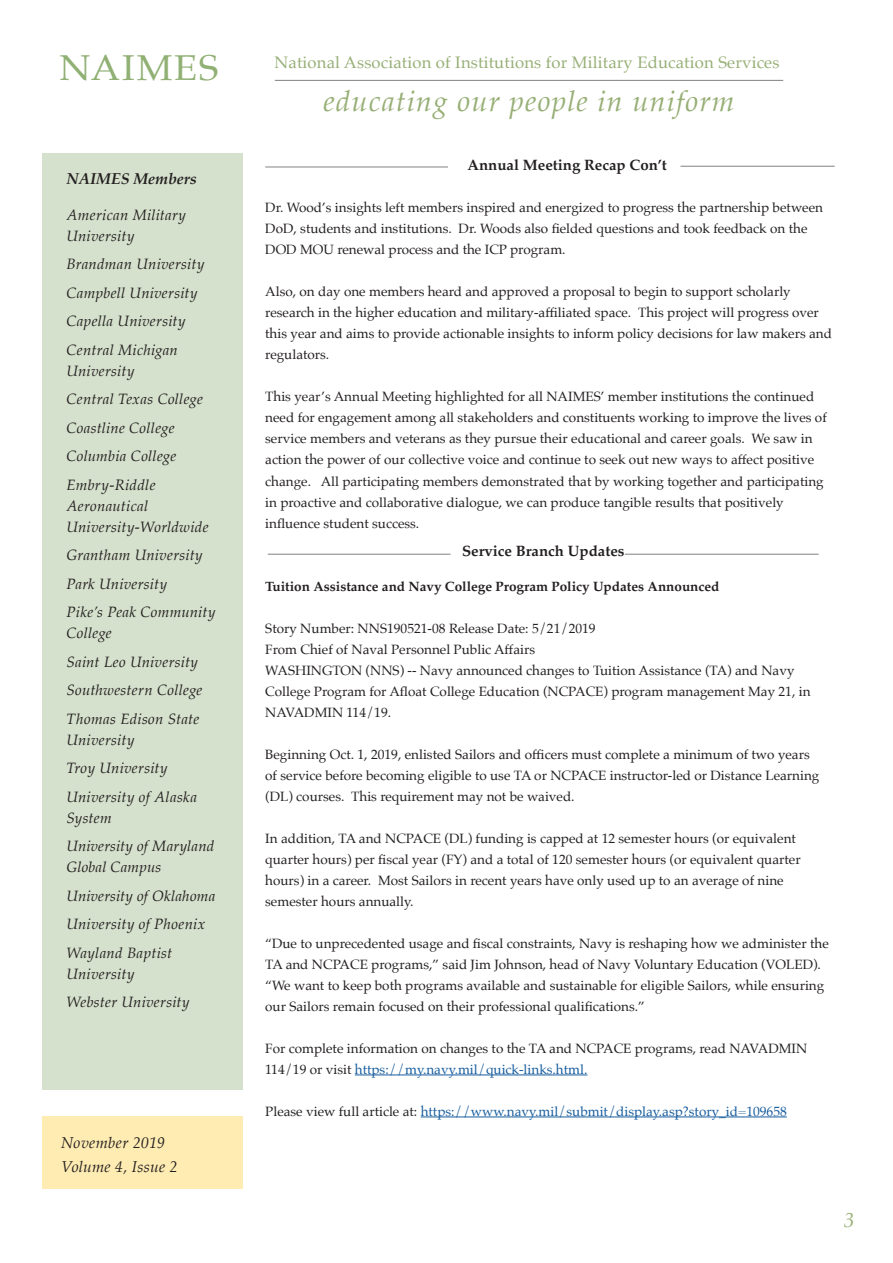
<style>
.page{position:relative;width:893px;height:1263px;background:#fff}
.page>*{position:absolute;margin:0;border:0;box-sizing:border-box;transform-origin:0 0}
.t1{font:36px "Palatino";letter-spacing:.045em;color:#90b074;scale:1.05 1}
.t2{font:italic 29.1px "Palatino";letter-spacing:.04em;color:#97af76}
.t3{font:italic 21px "Palatino";color:#97af76}
.t4{font:16.65px "Palatino";letter-spacing:.01em;color:#97af76}
.t5{font:italic 15.75px/24px "Palatino";letter-spacing:.015em;color:#231f20}
.t6{font:italic 700 15.75px "Palatino";color:#231f20}
.t7{font:italic 15px/21px "Palatino";letter-spacing:.015em;color:#231f20}
.t8{font:700 15px "Palatino";color:#231f20}
.t9{font:13.5px/21px "Palatino";color:#231f20}
.t10{font:13.5px "Palatino";color:#175d9e}
.t11{font:700 13.5px "Palatino";color:#231f20}
.s1{color:#175d9e}
.s2{color:#231f20}
</style>
<div class="page">
<div style="left:43px;top:1116px;width:200px;height:72px;background:#feecb2"></div>
<hr style="left:275px;top:80px;width:508px;height:1px;background:#808285">
<div style="left:42px;top:153px;width:200px;height:936px;background:#d5e1cc"></div>
<hr style="left:265px;top:167px;width:183px;height:1px;background:#808285">
<hr style="left:680px;top:166px;width:155px;height:1px;background:#808285">
<hr style="left:355px;top:1074px;width:232px;height:1px;background:#175d9e">
<hr style="left:421px;top:1116px;width:366px;height:1px;background:#175d9e">
<hr style="left:268px;top:554px;width:182px;height:1px;background:#808285">
<hr style="left:625px;top:554px;width:194px;height:1px;background:#808285">
<h1 class="t1" style="left:59px;top:38px;width:153px">NAIMES</h1>
<p class="t4" style="left:275px;top:48px;width:506px">National Association of Institutions for Military Education Services</p>
<h2 class="t2" style="left:323px;top:76px;width:412px">educating our people in uniform</h2>
<p class="t6" style="left:66px;top:165px;width:132px">NAIMES Members</p>
<p class="t7" style="left:66px;top:204px;width:121px">American Military<br>University</p>
<p class="t7" style="left:66px;top:253px;width:140px">Brandman University</p>
<p class="t7" style="left:66px;top:282px;width:133px">Campbell University</p>
<p class="t7" style="left:66px;top:310px;width:121px">Capella University</p>
<p class="t7" style="left:66px;top:339px;width:113px">Central Michigan<br>University</p>
<p class="t7" style="left:66px;top:388px;width:138px">Central Texas College</p>
<p class="t7" style="left:66px;top:417px;width:110px">Coastline College</p>
<p class="t7" style="left:66px;top:445px;width:111px">Columbia College</p>
<p class="t7" style="left:66px;top:474px;width:144px">Embry-Riddle<br>Aeronautical<br>University-Worldwide</p>
<p class="t7" style="left:66px;top:544px;width:138px">Grantham University</p>
<p class="t7" style="left:66px;top:573px;width:102px">Park University</p>
<p class="t7" style="left:66px;top:601px;width:151px">Pike’s Peak Community<br>College</p>
<p class="t7" style="left:66px;top:651px;width:133px">Saint Leo University</p>
<p class="t7" style="left:66px;top:679px;width:137px">Southwestern College</p>
<p class="t7" style="left:66px;top:708px;width:134px">Thomas Edison State<br>University</p>
<p class="t7" style="left:66px;top:757px;width:103px">Troy University</p>
<p class="t7" style="left:66px;top:786px;width:132px">University of Alaska<br>System</p>
<p class="t7" style="left:66px;top:835px;width:149px">University of Maryland<br>Global Campus</p>
<p class="t7" style="left:66px;top:885px;width:150px">University of Oklahoma</p>
<p class="t7" style="left:66px;top:913px;width:140px">University of Phoenix</p>
<p class="t7" style="left:66px;top:942px;width:107px">Wayland Baptist<br>University</p>
<p class="t7" style="left:66px;top:991px;width:125px">Webster University</p>
<p class="t5" style="left:61px;top:1130px;width:118px">November 2019<br>Volume 4, Issue 2</p>
<p class="t8" style="left:467px;top:152px;width:201px">Annual Meeting Recap Con’t</p>
<p class="t9" style="left:265px;top:197px;width:559px">Dr. Wood’s insights left members inspired and energized to progress the partnership between<br>DoD, students and institutions. Dr. Woods also fielded questions and took feedback on the<br>DOD MOU renewal process and the ICP program.</p>
<p class="t9" style="left:265px;top:281px;width:568px">Also, on day one members heard and approved a proposal to begin to support scholarly research in the higher education and military-affiliated space. This project will progress over this year and aims to provide actionable insights to inform policy decisions for law makers and regulators.</p>
<p class="t9" style="left:265px;top:386px;width:563px">This year’s Annual Meeting highlighted for all NAIMES’ member institutions the continued need for engagement among all stakeholders and constituents working to improve the lives of service members and veterans as they pursue their educational and career goals. We saw in action the power of our collective voice and continue to seek out new ways to affect positive change. All participating members demonstrated that by working together and participating in proactive and collaborative dialogue, we can produce tangible results that positively</p>
<p class="t9" style="left:265px;top:512px;width:156px">influence student success.</p>
<p class="t8" style="left:462px;top:538px;width:164px">Service Branch Updates</p>
<p class="t11" style="left:265px;top:574px;width:456px">Tuition Assistance and Navy College Program Policy Updates Announced</p>
<p class="t9" style="left:265px;top:617px;width:332px">Story Number: NNS190521-08 Release Date: 5/21/2019</p>
<p class="t9" style="left:265px;top:638px;width:271px">From Chief of Naval Personnel Public Affairs</p>
<p class="t9" style="left:265px;top:659px;width:547px">WASHINGTON (NNS) -- Navy announced changes to Tuition Assistance (TA) and Navy<br>College Program for Afloat College Education (NCPACE) program management May 21, in<br>NAVADMIN 114/19.</p>
<p class="t9" style="left:265px;top:743px;width:556px">Beginning Oct. 1, 2019, enlisted Sailors and officers must complete a minimum of two years of service before becoming eligible to use TA or NCPACE instructor-led or Distance Learning (DL) courses. This requirement may not be waived.</p>
<p class="t9" style="left:265px;top:827px;width:532px">In addition, TA and NCPACE (DL) funding is capped at 12 semester hours (or equivalent</p>
<p class="t9" style="left:265px;top:848px;width:537px">quarter hours) per fiscal year (FY) and a total of 120 semester hours (or equivalent quarter hours) in a career. Most Sailors in recent years have only used up to an average of nine</p>
<p class="t9" style="left:265px;top:890px;width:150px">semester hours annually.</p>
<p class="t9" style="left:265px;top:932px;width:565px">“Due to unprecedented usage and fiscal constraints, Navy is reshaping how we administer the TA and NCPACE programs,” said Jim Johnson, head of Navy Voluntary Education (VOLED). “We want to keep both programs available and sustainable for eligible Sailors, while ensuring our Sailors remain focused on their professional qualifications.”</p>
<p class="t9" style="left:265px;top:1037px;width:544px">For complete information on changes to the TA and NCPACE programs, read NAVADMIN<br>114/19 or visit <span class="s1">https://my.navy.mil/quick-links.html.</span></p>
<p class="t10" style="left:265px;top:1100px;width:523px"><span class="s2">Please view full article at:</span> https://www.navy.mil/submit/display.asp?story_id=109658</p>
<h3 class="t3" style="left:844px;top:1202px;width:12px">3</h3>
</div>
